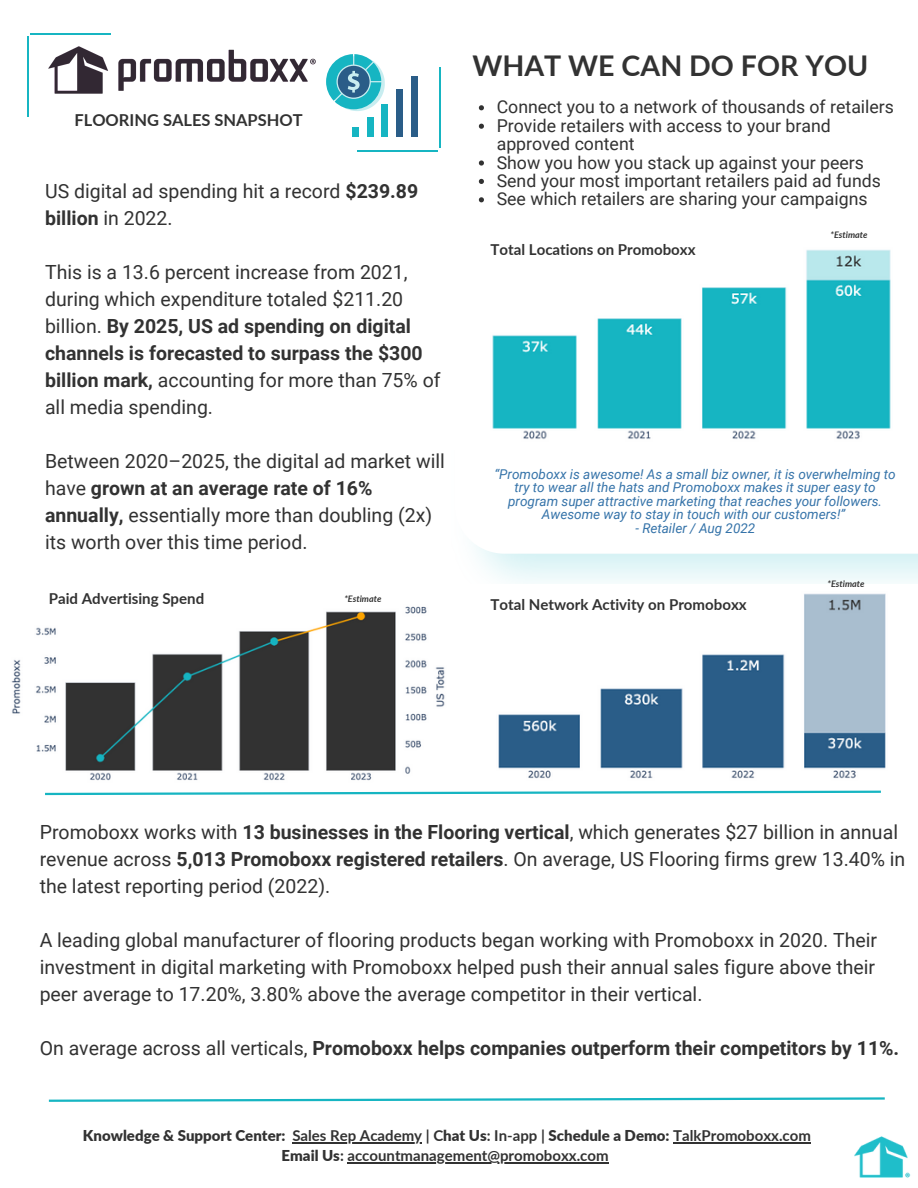
<style>
.page{position:relative;width:918px;height:1188px;background:#fff}
.page>*{position:absolute;margin:0;border:0;box-sizing:border-box;transform-origin:0 0}
.t1{font:700 28.5px "Lato";color:#323232}
.t2{font:19.5px/27px "Roboto";color:#323232}
.t3{font:700 19.5px "Roboto";color:#323232}
.t4{font:17.7px/18.5px "Roboto";color:#323232}
.t5{font:700 16.5px "Lato";color:#323232}
.t6{font:700 15px/20.2px "Lato";color:#323232;text-align:center}
.t7{font:italic 13.5px/13.5px "Roboto";color:#3573a9;text-align:center}
.t8{font:italic 700 9px "Lato";color:#323232}
.s1{font-weight:700}
.s2{font-weight:400}
.s3{font-weight:900}
</style>
<div class="page">
<img style="left:48px;top:46px;width:268px;height:48px">
<div style="left:352px;top:127px;width:7px;height:10px;background:#16b5c2"></div>
<div style="left:367px;top:117px;width:6px;height:20px;background:#16b5c2"></div>
<div style="left:382px;top:104px;width:6px;height:33px;background:#16b5c2"></div>
<div style="left:396px;top:89px;width:7px;height:48px;background:#2a5d88"></div>
<div style="left:411px;top:76px;width:6px;height:61px;background:#2a5d88"></div>
<svg style="left:326px;top:54px;width:59px;height:57px"></svg>
<hr style="left:357px;top:150px;width:81px;height:1px;background:#16b5c2">
<hr style="left:439px;top:67px;width:2px;height:81px;background:#16b5c2">
<img style="left:854px;top:1136px;width:57px;height:42px">
<hr style="left:31px;top:33px;width:80px;height:1px;background:#16b5c2">
<hr style="left:28px;top:36px;width:1px;height:81px;background:#16b5c2">
<svg style="left:45px;top:790px;width:836px;height:6px"></svg>
<svg style="left:48px;top:1097px;width:837px;height:5px"></svg>
<svg style="left:461px;top:530px;width:457px;height:24px"></svg>
<img style="left:11px;top:606px;width:434px;height:175px">
<img style="left:492px;top:250px;width:399px;height:190px">
<img style="left:498px;top:593px;width:388px;height:186px">
<svg style="left:479px;top:105px;width:5px;height:5px"></svg>
<svg style="left:479px;top:124px;width:5px;height:5px"></svg>
<svg style="left:479px;top:160px;width:5px;height:6px"></svg>
<svg style="left:479px;top:179px;width:5px;height:5px"></svg>
<svg style="left:479px;top:197px;width:5px;height:5px"></svg>
<hr style="left:292px;top:1142px;width:130px;height:1px;background:#323232">
<hr style="left:673px;top:1142px;width:138px;height:1px;background:#323232">
<hr style="left:347px;top:1162px;width:262px;height:1px;background:#323232">
<p class="t5" style="left:74px;top:110px;width:230px">FLOORING SALES SNAPSHOT</p>
<p class="t2" style="left:45px;top:178px;width:375px">US digital ad spending hit a record <span class="s1">$239.89 billion</span> in 2022.</p>
<p class="t2" style="left:45px;top:259px;width:397px">This is a 13.6 percent increase from 2021, during which expenditure totaled $211.20 billion. <span class="s1">By 2025, US ad spending on digital channels is forecasted to surpass the $300 billion mark,</span> accounting for more than 75% of all media spending.</p>
<p class="t2" style="left:45px;top:448px;width:401px">Between 2020–2025, the digital ad market will have <span class="s1">grown at an average rate of 16% annually,</span> essentially more than doubling (2x) its worth over this time period.</p>
<p class="t6" style="left:49px;top:589px;width:157px">Paid Advertising Spend</p>
<p class="t8" style="left:344px;top:593px;width:39px">*Estimate</p>
<h1 class="t1" style="left:472px;top:48px;width:397px">WHAT WE CAN DO FOR YOU</h1>
<p class="t4" style="left:497px;top:98px;width:399px">Connect you to a network of thousands of retailers Provide retailers with access to your brand approved content<br>Show you how you stack up against your peers Send your most important retailers paid ad funds See which retailers are sharing your campaigns</p>
<p class="t6" style="left:491px;top:239px;width:206px">Total Locations on Promoboxx</p>
<p class="t8" style="left:831px;top:229px;width:39px">*Estimate</p>
<p class="t7" style="left:495px;top:467px;width:403px">“Promoboxx is awesome! As a small biz owner, it is overwhelming to try to wear all the hats and Promoboxx makes it super easy to program super attractive marketing that reaches your followers.<br>Awesome way to stay in touch with our customers!”</p>
<p class="t7" style="left:635px;top:521px;width:121px">- Retailer / Aug 2022</p>
<p class="t6" style="left:491px;top:594px;width:258px">Total Network Activity on Promoboxx</p>
<p class="t8" style="left:827px;top:578px;width:39px">*Estimate</p>
<p class="t2" style="left:40px;top:819px;width:867px">Promoboxx works with <span class="s1">13 businesses in the Flooring vertical</span>, which generates $27 billion in annual revenue across <span class="s1">5,013 Promoboxx registered retailers</span>. On average, US Flooring firms grew 13.40% in the latest reporting period (2022).</p>
<p class="t2" style="left:40px;top:927px;width:839px;text-align:justify">A leading global manufacturer of flooring products began working with Promoboxx in 2020. Their investment in digital marketing with Promoboxx helped push their annual sales figure above their peer average to 17.20%, 3.80% above the average competitor in their vertical.</p>
<p class="t3" style="left:40px;top:1037px;width:861px"><span class="s2">On average across all verticals,</span> Promoboxx helps companies outperform their competitors by 11%.</p>
<p class="t6" style="left:83px;top:1125px;width:729px"><span class="s3">Knowledge &amp; Support Center:</span> Sales Rep Academy | C<span class="s3">hat Us</span>: In-app | <span class="s3">Schedule a Demo:</span> TalkPromoboxx.com<br><span class="s3">Email Us</span>: accountmanagement@promoboxx.com</p>
</div>
